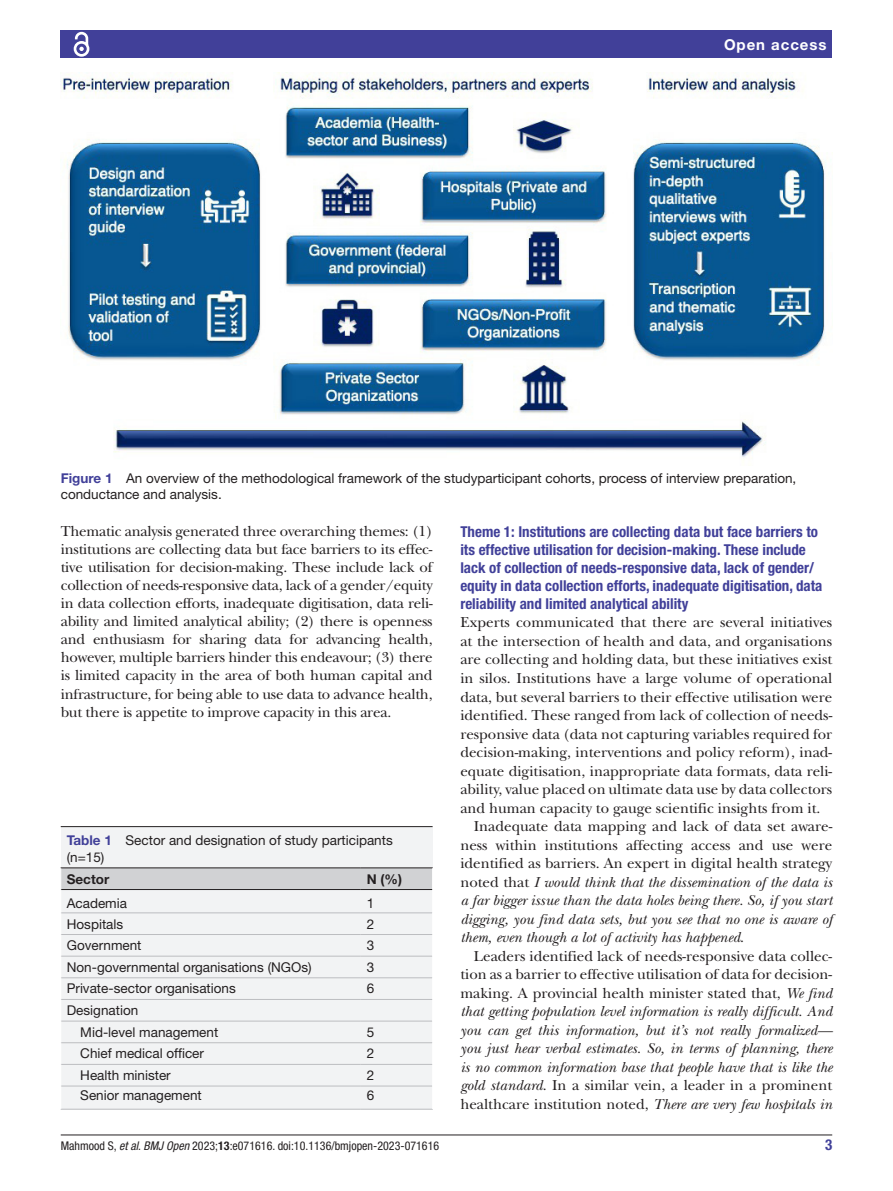
<style>
.page{position:relative;width:893px;height:1191px;background:#fff}
.page>*{position:absolute;margin:0;border:0;box-sizing:border-box;transform-origin:0 0}
.t1{font:15px/18px "New Baskerville";color:#231f20;text-align:justify}
.t2{font:italic 15px "New Baskerville";color:#231f20}
.t3{font:700 condensed 15px/18px "Helvetica Neue LT Std";color:#414099}
.t4{font:700 15px "Helvetica Neue LT Std";letter-spacing:.065em;color:#fff}
.t5{font:13.5px/16.2px "Helvetica Neue LT Std";color:#231f20}
.t6{font:700 13.5px "Helvetica Neue LT Std";color:#231f20}
.t7{font:condensed 12px "Helvetica Neue LT Std";color:#231f20}
.s1{font-weight:700;color:#414099}
.s2{font-style:normal}
.s3{font-style:italic}
.s4{font-weight:700}
</style>
<div class="page">
<hr style="left:61px;top:1134px;width:771px;height:1px;background:#231f20">
<div style="left:61px;top:31px;width:771px;height:27px;background:#414099"></div>
<svg style="left:73px;top:31px;width:17px;height:26px"></svg>
<img style="left:61px;top:73px;width:765px;height:384px">
<div style="left:61px;top:827px;width:372px;height:282px;background:#f2f3f4"></div>
<hr style="left:61px;top:826px;width:372px;height:1px;background:#231f20">
<hr style="left:61px;top:867px;width:300px;height:1px;background:#231f20">
<hr style="left:361px;top:867px;width:72px;height:1px;background:#231f20">
<hr style="left:61px;top:1109px;width:300px;height:1px;background:#bcbdc0">
<hr style="left:361px;top:1109px;width:72px;height:1px;background:#bcbdc0">
<svg style="left:60px;top:868px;width:373px;height:241px"></svg>
<p class="t4" style="left:724px;top:35px;width:104px">Open access</p>
<p class="t5" style="left:61px;top:470px;width:737px"><span class="s1">Figure 1</span> An overview of the methodological framework of the studyparticipant cohorts, process of interview preparation, conductance and analysis.</p>
<p class="t1" style="left:61px;top:522px;width:373px">Thematic analysis generated three overarching themes: (1) institutions are collecting data but face barriers to its effec&shy;tive utilisation for decision-making. These include lack of collection of needs-responsive data, lack of a gender/equity in data collection efforts, inadequate digitisation, data reli&shy;ability and limited analytical ability; (2) there is openness and enthusiasm for sharing data for advancing health, however, multiple barriers hinder this endeavour; (3) there is limited capacity in the area of both human capital and infrastructure, for being able to use data to advance health, but there is appetite to improve capacity in this area.</p>
<p class="t3" style="left:460px;top:522px;width:364px">Theme 1: Institutions are collecting data but face barriers to its effective utilisation for decision-making. These include lack of collection of needs-responsive data, lack of gender/ equity in data collection efforts, inadequate digitisation, data reliability and limited analytical ability</p>
<p class="t1" style="left:460px;top:613px;width:373px">Experts communicated that there are several initiatives</p>
<p class="t1" style="left:460px;top:632px;width:373px">at the intersection of health and data, and organisations</p>
<p class="t1" style="left:460px;top:650px;width:373px">are collecting and holding data, but these initiatives exist</p>
<p class="t1" style="left:460px;top:669px;width:373px">in silos. Institutions have a large volume of operational</p>
<p class="t1" style="left:460px;top:688px;width:373px">data, but several barriers to their effective utilisation were</p>
<p class="t1" style="left:460px;top:706px;width:373px">identified. These ranged from lack of collection of needs-</p>
<p class="t1" style="left:460px;top:725px;width:373px">responsive data (data not capturing variables required for</p>
<p class="t1" style="left:460px;top:743px;width:373px">decision-making, interventions and policy reform), inad-</p>
<p class="t1" style="left:460px;top:762px;width:373px">equate digitisation, inappropriate data formats, data reli-</p>
<p class="t1" style="left:460px;top:780px;width:373px">ability, value placed on ultimate data use by data collectors</p>
<p class="t1" style="left:460px;top:799px;width:361px">and human capacity to gauge scientific insights from it.</p>
<p class="t1" style="left:474px;top:817px;width:360px">Inadequate data mapping and lack of data set aware-</p>
<p class="t1" style="left:460px;top:836px;width:373px">ness within institutions affecting access and use were</p>
<p class="t1" style="left:460px;top:854px;width:373px">identified as barriers. An expert in digital health strategy</p>
<p class="t2" style="left:460px;top:873px;width:373px"><span class="s2">noted that</span> I would think that the dissemination of the data is</p>
<p class="t2" style="left:460px;top:891px;width:373px">a far bigger issue than the data holes being there. So, if you start</p>
<p class="t2" style="left:460px;top:910px;width:373px">digging, you find data sets, but you see that no one is aware of</p>
<p class="t2" style="left:460px;top:928px;width:285px">them, even though a lot of activity has happened<span class="s2">.</span></p>
<p class="t1" style="left:474px;top:947px;width:360px">Leaders identified lack of needs-responsive data collec-</p>
<p class="t1" style="left:460px;top:965px;width:373px">tion as a barrier to effective utilisation of data for decision-</p>
<p class="t1" style="left:460px;top:984px;width:373px">making. A provincial health minister stated that, <span class="s3">We find</span></p>
<p class="t2" style="left:460px;top:1002px;width:373px">that getting population level information is really difficult. And</p>
<p class="t2" style="left:460px;top:1021px;width:373px">you can get this information, but it’s not really formalized—</p>
<p class="t2" style="left:460px;top:1039px;width:373px">you just hear verbal estimates. So, in terms of planning, there</p>
<p class="t2" style="left:460px;top:1058px;width:373px">is no common information base that people have that is like the</p>
<p class="t1" style="left:460px;top:1076px;width:373px"><span class="s3">gold standard</span>. In a similar vein, a leader in a prominent</p>
<p class="t1" style="left:460px;top:1095px;width:373px">healthcare institution noted, <span class="s3">There are very few hospitals in</span></p>
<p class="t5" style="left:67px;top:831px;width:328px"><span class="s1">Table 1</span> Sector and designation of study participants (n=15)</p>
<p class="t6" style="left:67px;top:870px;width:44px">Sector</p>
<p class="t6" style="left:367px;top:870px;width:37px">N (%)</p>
<p class="t5" style="left:67px;top:895px;width:62px">Academia</p>
<p class="t5" style="left:367px;top:895px;width:9px">1</p>
<p class="t5" style="left:67px;top:915px;width:58px">Hospitals</p>
<p class="t5" style="left:367px;top:915px;width:9px">2</p>
<p class="t5" style="left:67px;top:937px;width:76px">Government</p>
<p class="t5" style="left:367px;top:937px;width:9px">3</p>
<p class="t5" style="left:67px;top:958px;width:246px">Non-governmental organisations (NGOs)</p>
<p class="t5" style="left:367px;top:958px;width:9px">3</p>
<p class="t5" style="left:67px;top:980px;width:171px">Private-sector organisations</p>
<p class="t5" style="left:367px;top:980px;width:9px">6</p>
<p class="t5" style="left:80px;top:999px;width:140px;line-height:21.6px;text-indent:-14px">Designation<br>Mid-level management</p>
<p class="t5" style="left:367px;top:1023px;width:9px">5</p>
<p class="t5" style="left:80px;top:1045px;width:125px">Chief medical officer</p>
<p class="t5" style="left:367px;top:1045px;width:9px">2</p>
<p class="t5" style="left:80px;top:1067px;width:92px">Health minister</p>
<p class="t5" style="left:367px;top:1067px;width:9px">2</p>
<p class="t5" style="left:80px;top:1087px;width:123px">Senior management</p>
<p class="t5" style="left:367px;top:1087px;width:9px">6</p>
<p class="t7" style="left:61px;top:1138px;width:380px">Mahmood S, <span class="s3">et al</span>. <span class="s3">BMJ Open</span> 2023;<span class="s4">13</span>:e071616. doi:10.1136/bmjopen-2023-071616</p>
<p class="t3" style="left:825px;top:1135px;width:9px">3</p>
</div>
